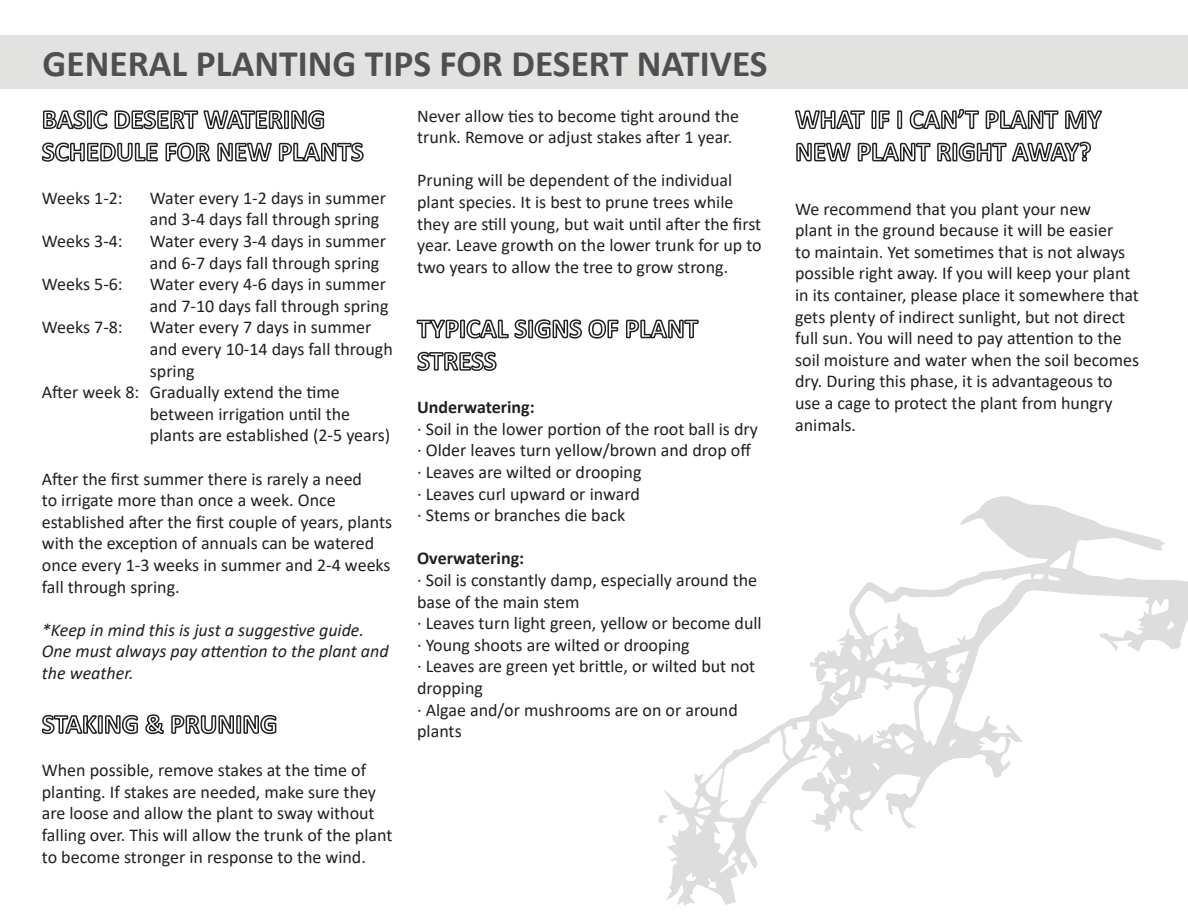
<style>
.page{position:relative;width:1188px;height:918px;background:#fff}
.page>*{position:absolute;margin:0;border:0;box-sizing:border-box;transform-origin:0 0}
.t1{font:700 37.5px "Calibri";color:#4e4f50}
.Paragraph_Style_1{font:18px/21.6px "Calibri";color:#231f20}
.Paragraph_Style_1-2{font:italic 18px/21.6px "Calibri";color:#231f20}
.Paragraph_Style_1-3{font:700 18px "Calibri";color:#231f20}
</style>
<div class="page">
<svg style="left:795px;top:109px;width:308px;height:53px"></svg>
<svg style="left:41px;top:110px;width:323px;height:52px"></svg>
<svg style="left:41px;top:714px;width:236px;height:21px"></svg>
<svg style="left:416px;top:319px;width:203px;height:20px"></svg>
<svg style="left:626px;top:319px;width:73px;height:20px"></svg>
<svg style="left:417px;top:351px;width:80px;height:20px"></svg>
<div style="left:0;top:36px;width:1188px;height:53px;background:#e2e2e1"></div>
<svg style="left:658px;top:496px;width:530px;height:409px"></svg>
<p class="t1" style="left:43px;top:37px;width:727px">GENERAL PLANTING TIPS FOR DESERT NATIVES</p>
<p class="Paragraph_Style_1" style="left:42px;top:187px;width:82px">Weeks 1-2:</p>
<p class="Paragraph_Style_1" style="left:150px;top:187px;width:238px">Water every 1-2 days in summer</p>
<p class="Paragraph_Style_1" style="left:150px;top:208px;width:231px">and 3-4 days fall through spring</p>
<p class="Paragraph_Style_1" style="left:42px;top:230px;width:82px">Weeks 3-4:</p>
<p class="Paragraph_Style_1" style="left:150px;top:230px;width:238px">Water every 3-4 days in summer</p>
<p class="Paragraph_Style_1" style="left:150px;top:251px;width:231px">and 6-7 days fall through spring</p>
<p class="Paragraph_Style_1" style="left:42px;top:273px;width:82px">Weeks 5-6:</p>
<p class="Paragraph_Style_1" style="left:150px;top:273px;width:238px">Water every 4-6 days in summer</p>
<p class="Paragraph_Style_1" style="left:150px;top:295px;width:240px">and 7-10 days fall through spring</p>
<p class="Paragraph_Style_1" style="left:42px;top:316px;width:82px">Weeks 7-8:</p>
<p class="Paragraph_Style_1" style="left:150px;top:316px;width:223px">Water every 7 days in summer</p>
<p class="Paragraph_Style_1" style="left:150px;top:338px;width:244px">and every 10-14 days fall through</p>
<p class="Paragraph_Style_1" style="left:150px;top:359px;width:46px">spring</p>
<p class="Paragraph_Style_1" style="left:42px;top:381px;width:300px">After week 8: Gradually extend the time</p>
<p class="Paragraph_Style_1" style="left:150px;top:403px;width:202px">between irrigation until the</p>
<p class="Paragraph_Style_1" style="left:150px;top:424px;width:242px">plants are established (2-5 years)</p>
<p class="Paragraph_Style_1" style="left:42px;top:467px;width:352px">After the first summer there is rarely a need<br>to irrigate more than once a week. Once established after the first couple of years, plants with the exception of annuals can be watered once every 1-3 weeks in summer and 2-4 weeks fall through spring.</p>
<p class="Paragraph_Style_1-2" style="left:42px;top:618px;width:348px">*Keep in mind this is just a suggestive guide.<br>One must always pay attention to the plant and the weather.</p>
<p class="Paragraph_Style_1" style="left:42px;top:759px;width:352px">When possible, remove stakes at the time of planting. If stakes are needed, make sure they are loose and allow the plant to sway without falling over. This will allow the trunk of the plant to become stronger in response to the wind.</p>
<p class="Paragraph_Style_1" style="left:417px;top:104px;width:324px">Never allow ties to become tight around the trunk. Remove or adjust stakes after 1 year.</p>
<p class="Paragraph_Style_1" style="left:417px;top:169px;width:346px">Pruning will be dependent of the individual plant species. It is best to prune trees while they are still young, but wait until after the first year. Leave growth on the lower trunk for up to two years to allow the tree to grow strong.</p>
<p class="Paragraph_Style_1-3" style="left:417px;top:394px;width:119px">Underwatering:</p>
<p class="Paragraph_Style_1" style="left:417px;top:417px;width:342px">· Soil in the lower portion of the root ball is dry</p>
<p class="Paragraph_Style_1" style="left:417px;top:439px;width:336px">· Older leaves turn yellow/brown and drop off</p>
<p class="Paragraph_Style_1" style="left:417px;top:461px;width:226px">· Leaves are wilted or drooping</p>
<p class="Paragraph_Style_1" style="left:417px;top:482px;width:224px">· Leaves curl upward or inward</p>
<p class="Paragraph_Style_1" style="left:417px;top:504px;width:210px">· Stems or branches die back</p>
<p class="Paragraph_Style_1-3" style="left:417px;top:546px;width:109px">Overwatering:</p>
<p class="Paragraph_Style_1" style="left:417px;top:569px;width:341px">· Soil is constantly damp, especially around the base of the main stem</p>
<p class="Paragraph_Style_1" style="left:417px;top:612px;width:346px">· Leaves turn light green, yellow or become dull</p>
<p class="Paragraph_Style_1" style="left:417px;top:633px;width:274px">· Young shoots are wilted or drooping</p>
<p class="Paragraph_Style_1" style="left:417px;top:655px;width:340px">· Leaves are green yet brittle, or wilted but not dropping</p>
<p class="Paragraph_Style_1" style="left:417px;top:698px;width:322px">· Algae and/or mushrooms are on or around plants</p>
<p class="Paragraph_Style_1" style="left:795px;top:197px;width:346px">We recommend that you plant your new<br>plant in the ground because it will be easier<br>to maintain. Yet sometimes that is not always possible right away. If you will keep your plant in its container, please place it somewhere that gets plenty of indirect sunlight, but not direct full sun. You will need to pay attention to the soil moisture and water when the soil becomes dry. During this phase, it is advantageous to use a cage to protect the plant from hungry animals.</p>
</div>
